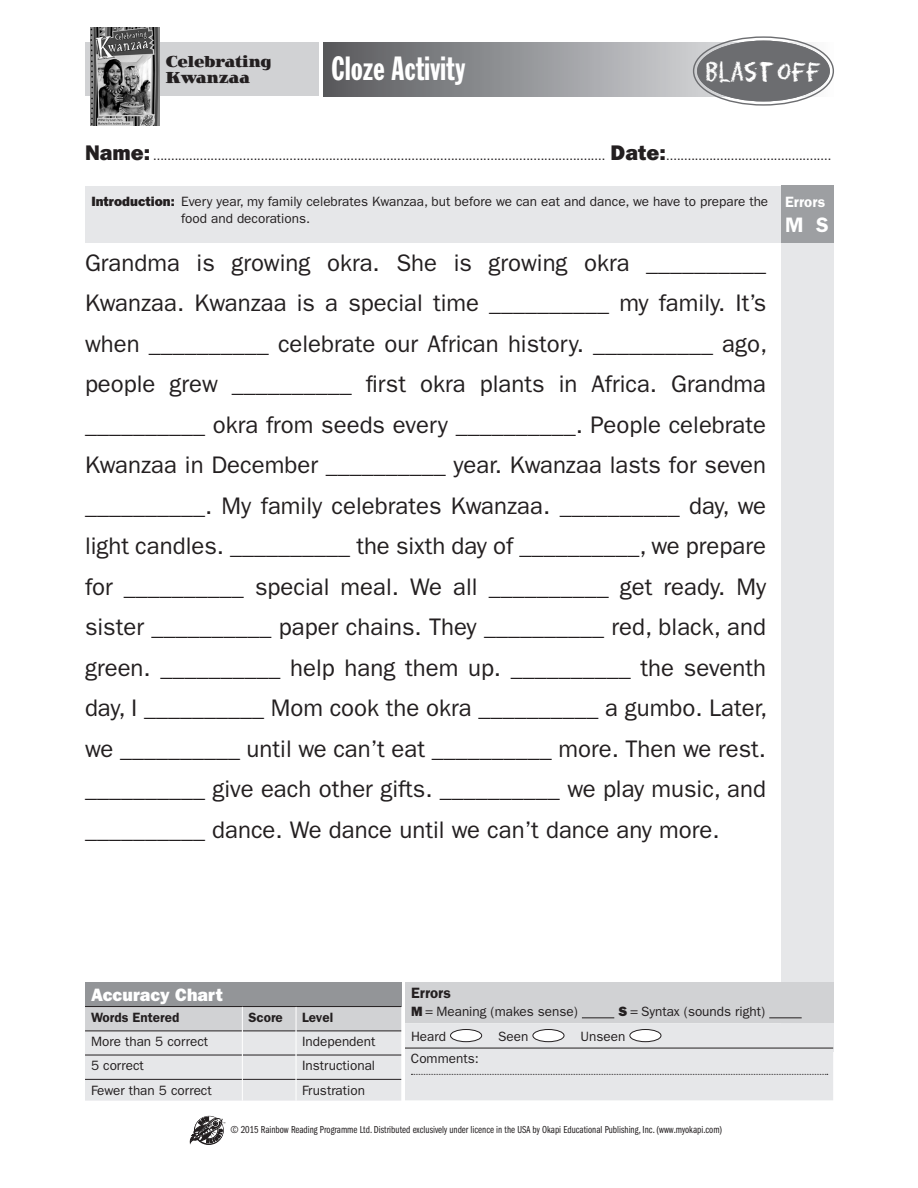
<style>
.page{position:relative;width:918px;height:1188px;background:#fff}
.page>*{position:absolute;margin:0;border:0;box-sizing:border-box;transform-origin:0 0}
.Sheet_title{font:33px "Franklin Gothic Std Extra Cond";letter-spacing:.005em;color:#fff}
.t1{font:25.5px "Eraser";color:#fff;scale:.85 1}
.Activity_text{font:24px/40.5px "ITC Franklin Gothic Std";color:#231f20;text-align:justify}
.t2{font:600 21px "ITC Franklin Gothic Std";color:#fff}
.t3{font:18px "ITC Franklin Gothic Std Hvy";color:#fff}
.t4{font:900 16.5px/16.5px "Jimbo Std";letter-spacing:-.005em;color:#231f20;scale:.88 1}
.t5{font:600 15px "ITC Franklin Gothic Std";color:#fff}
.t6{font:600 15px "ITC Franklin Gothic Std";color:#231f20}
.Intro_text{font:13.5px/16.5px "ITC Franklin Gothic Std";color:#231f20}
.t7{font:600 13.5px "ITC Franklin Gothic Std";color:#231f20}
.t8{font:12px "Franklin Gothic IT Cby BT";color:#231f20}
.t9{font:10.5px "ITC Franklin Gothic Std Bk Cp";color:#231f20}
.s1{font-weight:800;font-size:21px}
.s2{font-family:"ITC Franklin Gothic Std Hvy"}
</style>
<div class="page">
<div style="left:85px;top:43px;width:234px;height:53px;background:#d1d2d4"></div>
<img style="left:90px;top:27px;width:70px;height:99px">
<svg style="left:189px;top:1117px;width:36px;height:28px"></svg>
<div style="left:85px;top:186px;width:696px;height:56px;background:#e6e7e9"></div>
<div style="left:85px;top:982px;width:316px;height:25px;background:#939598"></div>
<hr style="left:85px;top:1006px;width:157px;height:1px;background:#231f20">
<hr style="left:242px;top:1006px;width:54px;height:1px;background:#231f20">
<hr style="left:296px;top:1006px;width:105px;height:1px;background:#231f20">
<svg style="left:323px;top:43px;width:510px;height:53px;background:#959699"></svg>
<div style="left:697px;top:41px;width:133px;height:60px;background:#6c6d70;border-radius:50%"></div>
<div style="left:697px;top:41px;width:133px;height:60px;border:4px solid #6c6d70;border-radius:50%"></div>
<div style="left:781px;top:186px;width:52px;height:57px;background:#9d9fa2"></div>
<div style="left:781px;top:243px;width:52px;height:809px;background:#e6e7e9"></div>
<div style="left:405px;top:982px;width:428px;height:41px;background:#d1d2d4"></div>
<svg style="left:85px;top:1007px;width:748px;height:94px;background:#dcdddf"></svg>
<p class="t4" style="left:166px;top:53px;width:122px">Celebrating<br>Kwanzaa</p>
<p class="Sheet_title" style="left:332px;top:51px;width:135px">Cloze Activity</p>
<p class="t1" style="left:706px;top:57px;width:137px">BLAST OFF</p>
<p class="t8" style="left:85px;top:148px;width:748px"><span class="s1">Name:</span> .............................................................................................................................. <span class="s1">Date:</span>..............................................</p>
<p class="Intro_text" style="left:181px;top:194px;width:589px;text-indent:-90px"><span class="s2">Introduction:</span> Every year, my family celebrates Kwanzaa, but before we can eat and dance, we have to prepare the food and decorations.</p>
<p class="t5" style="left:785px;top:193px;width:42px">Errors</p>
<p class="t2" style="left:785px;top:213px;width:45px">M S</p>
<p class="Activity_text" style="left:85px;top:243px;width:684px">Grandma is growing okra. She is growing okra __________ Kwanzaa. Kwanzaa is a special time __________ my family. It’s when __________ celebrate our African history. __________ ago, people grew __________ first okra plants in Africa. Grandma __________ okra from seeds every __________. People celebrate Kwanzaa in December __________ year. Kwanzaa lasts for seven __________. My family celebrates Kwanzaa. __________ day, we light candles. __________ the sixth day of __________, we prepare for __________ special meal. We all __________ get ready. My sister __________ paper chains. They __________ red, black, and green. __________ help hang them up. __________ the seventh day, I __________ Mom cook the okra __________ a gumbo. Later, we __________ until we can’t eat __________ more. Then we rest. __________ give each other gifts. __________ we play music, and __________ dance. We dance until we can’t dance any more.</p>
<p class="t3" style="left:91px;top:984px;width:133px">Accuracy Chart</p>
<p class="t7" style="left:91px;top:1009px;width:90px">Words Entered</p>
<p class="t7" style="left:248px;top:1009px;width:36px">Score</p>
<p class="t7" style="left:302px;top:1009px;width:33px">Level</p>
<p class="Intro_text" style="left:91px;top:1033px;width:119px">More than 5 correct</p>
<p class="Intro_text" style="left:302px;top:1033px;width:75px">Independent</p>
<p class="Intro_text" style="left:91px;top:1058px;width:54px">5 correct</p>
<p class="Intro_text" style="left:302px;top:1058px;width:75px">Instructional</p>
<p class="Intro_text" style="left:91px;top:1082px;width:122px">Fewer than 5 correct</p>
<p class="Intro_text" style="left:302px;top:1082px;width:65px">Frustration</p>
<p class="t6" style="left:411px;top:984px;width:42px">Errors</p>
<p class="Intro_text" style="left:411px;top:1004px;width:168px"><span class="s2">M</span> = Meaning (makes sense)</p>
<p class="Intro_text" style="left:618px;top:1004px;width:148px"><span class="s2">S</span> = Syntax (sounds right)</p>
<p class="Intro_text" style="left:411px;top:1028px;width:37px">Heard</p>
<p class="Intro_text" style="left:498px;top:1028px;width:32px">Seen</p>
<p class="Intro_text" style="left:581px;top:1028px;width:46px">Unseen</p>
<p class="Intro_text" style="left:411px;top:1051px;width:69px">Comments:</p>
<p class="t9" style="left:230px;top:1124px;width:493px">© 2015 Rainbow Reading Programme Ltd. Distributed exclusively under licence in the USA by Okapi Educational Publishing, Inc. (www.myokapi.com)</p>
</div>
